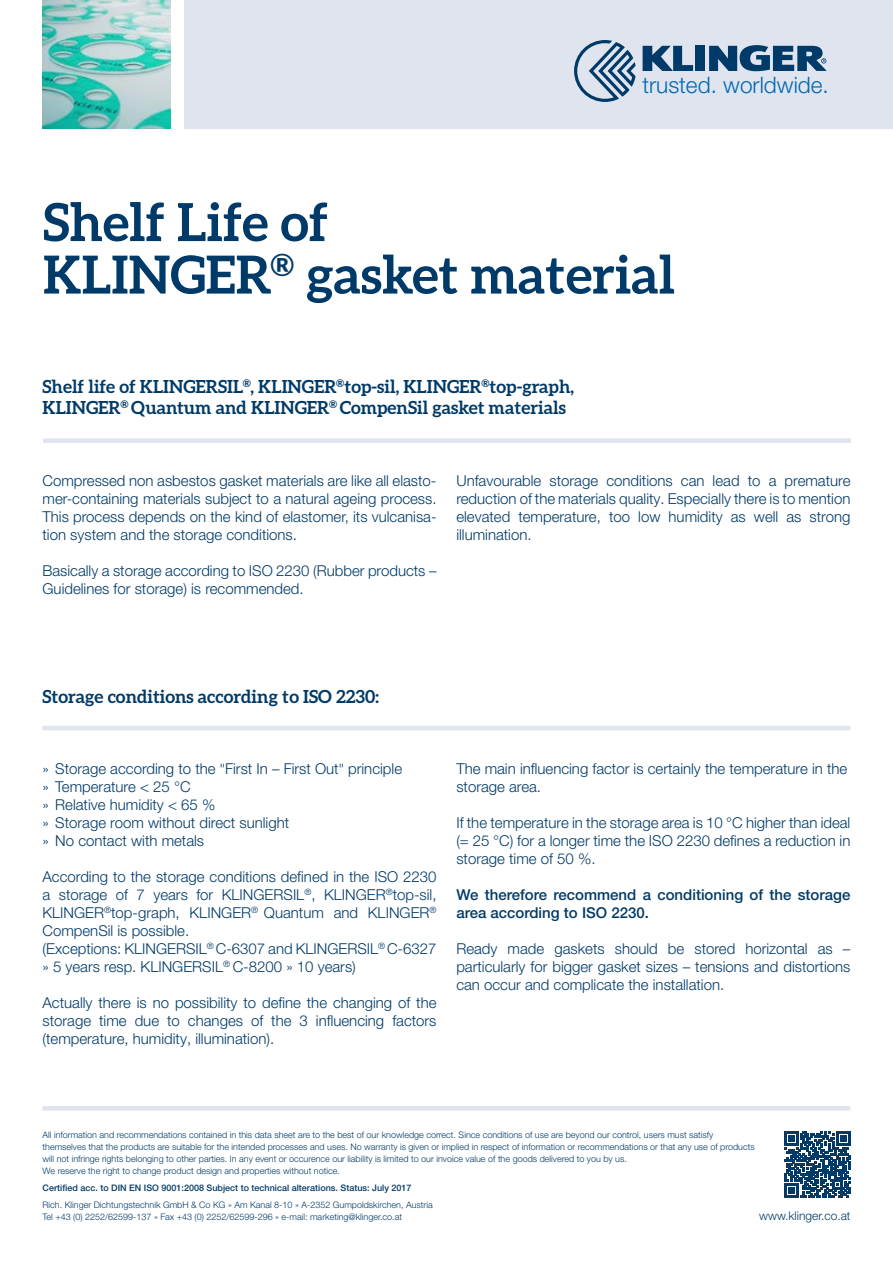
<style>
.page{position:relative;width:893px;height:1263px;background:#fff}
.page>*{position:absolute;margin:0;border:0;box-sizing:border-box;transform-origin:0 0}
.t1{font:700 52.5px/52.5px "Aleo";color:#003a68}
.t2{font:300 22.65px "Helvetica Neue LT Pro";color:#0069b4}
.t3{font:700 18px/21.6px "Aleo";color:#003a68}
.t4{font:300 15px/18px "Helvetica Neue LT Pro";color:#003a68;text-align:justify}
.t5{font:500 15px/18px "Helvetica Neue LT Pro";color:#003a68}
.t6{font:300 12px "Helvetica Neue LT Pro";color:#003a68}
.t7{font:300 9px/12px "Helvetica Neue LT Pro";color:#003a68}
.t8{font:500 9px "Helvetica Neue LT Pro";color:#003a68}
.s1{font-family:"Klavika"}
</style>
<div class="page">
<div style="left:184px;top:0;width:709px;height:128px;background:#dfe4ee"></div>
<div style="left:695px;top:46px;width:10px;height:25px;background:#003a68"></div>
<svg style="left:643px;top:46px;width:50px;height:25px"></svg>
<svg style="left:709px;top:45px;width:118px;height:26px"></svg>
<svg style="left:574px;top:40px;width:62px;height:62px"></svg>
<img style="left:43px;top:0;width:128px;height:128px">
<svg style="left:784px;top:1132px;width:66px;height:66px"></svg>
<hr style="left:42px;top:1106px;width:808px;height:4px;background:#dfe4ee">
<div style="left:43px;top:438px;width:808px;height:5px;background:#dfe4ee"></div>
<hr style="left:42px;top:726px;width:808px;height:4px;background:#dfe4ee">
<h2 class="t2" style="left:642px;top:71px;width:188px">trusted. worldwide.</h2>
<h1 class="t1" style="left:43px;top:195px;width:633px">Shelf Life of<br>KLINGER<sup>®</sup> gasket material</h1>
<p class="t3" style="left:43px;top:375px;width:533px">Shelf life of KLINGERSIL<sup>®</sup>, KLINGER<sup>®</sup>top-sil, KLINGER<sup>®</sup>top-graph,<br>KLINGER<sup>®</sup> Quantum and KLINGER<sup>®</sup> CompenSil gasket materials</p>
<p class="t4" style="left:43px;top:471px;width:396px">Compressed non asbestos gasket materials are like all elasto&shy;mer-containing materials subject to a natural ageing process.<br>This process depends on the kind of elastomer, its vulcanisa&shy;tion system and the storage conditions.</p>
<p class="t4" style="left:43px;top:561px;width:395px">Basically a storage according to ISO 2230 (Rubber products –<br>Guidelines for storage) is recommended.</p>
<p class="t4" style="left:456px;top:471px;width:396px">Unfavourable storage conditions can lead to a premature reduction of the materials quality. Especially there is to mention elevated temperature, too low humidity as well as strong illumination.</p>
<p class="t3" style="left:42px;top:686px;width:338px">Storage conditions according to ISO 2230:</p>
<p class="t4" style="left:43px;top:759px;width:361px;text-align:left">» Storage according to the <span class="s1">"</span>First In – First Out<span class="s1">"</span> principle » Temperature &lt; 25 °C<br>» Relative humidity &lt; 65 %<br>» Storage room without direct sunlight<br>» No contact with metals</p>
<p class="t4" style="left:43px;top:867px;width:396px;text-align:left">According to the storage conditions defined in the ISO 2230 a storage of 7 years for KLINGERSIL<sup>®</sup>, KLINGER<sup>®</sup>top-sil, KLINGER<sup>®</sup>top-graph, KLINGER<sup>®</sup> Quantum and KLINGER<sup>® </sup>CompenSil is possible.<br>(Exceptions: KLINGERSIL<sup>®</sup> C-6307 and KLINGERSIL<sup>®</sup> C-6327 » 5 years resp. KLINGERSIL<sup>®</sup> C-8200 » 10 years)</p>
<p class="t4" style="left:43px;top:993px;width:395px">Actually there is no possibility to define the changing of the storage time due to changes of the 3 influencing factors (temperature, humidity, illumination).</p>
<p class="t4" style="left:456px;top:759px;width:392px">The main influencing factor is certainly the temperature in the storage area.</p>
<p class="t4" style="left:456px;top:813px;width:396px">If the temperature in the storage area is 10 °C higher than ideal (= 25 °C) for a longer time the ISO 2230 defines a reduction in storage time of 50 %.</p>
<p class="t5" style="left:456px;top:885px;width:396px">We therefore recommend a conditioning of the storage area according to ISO 2230.</p>
<p class="t4" style="left:456px;top:939px;width:396px">Ready made gaskets should be stored horizontal as – particularly for bigger gasket sizes – tensions and distortions can occur and complicate the installation.</p>
<p class="t7" style="left:43px;top:1129px;width:714px">All information and recommendations contained in this data sheet are to the best of our knowledge correct. Since conditions of use are beyond our control, users must satisfy themselves that the products are suitable for the intended processes and uses. No warranty is given or implied in respect of information or recommendations or that any use of products will not infringe rights belonging to other parties. In any event or occurence our liability is limited to our invoice value of the goods delivered to you by us.<br>We reserve the right to change product design and properties without notice.</p>
<p class="t8" style="left:43px;top:1183px;width:370px">Certified acc. to DIN EN ISO 9001:2008 Subject to technical alterations. Status: July 2017</p>
<p class="t7" style="left:43px;top:1199px;width:392px">Rich. Klinger Dichtungstechnik GmbH &amp; Co KG » Am Kanal 8-10 » A-2352 Gumpoldskirchen, Austria<br>Tel +43 (0) 2252/62599-137 » Fax +43 (0) 2252/62599-296 » e-mail: marketing@klinger.co.at</p>
<p class="t6" style="left:759px;top:1209px;width:93px">www.klinger.co.at</p>
</div>
